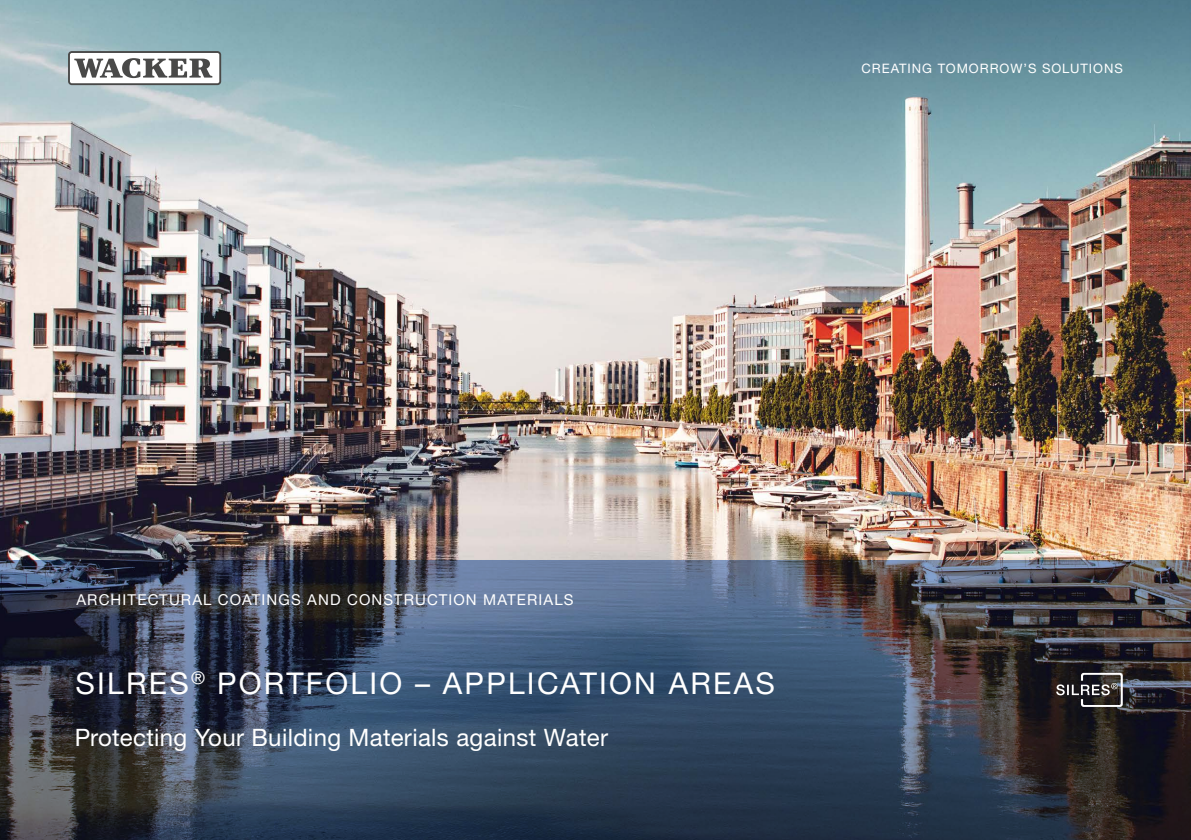
<style>
.page{position:relative;width:1191px;height:840px;background:#fff}
.page>*{position:absolute;margin:0;border:0;box-sizing:border-box;transform-origin:0 0}
.t1{font:30px "Helvetica Panfor Wacker";letter-spacing:.075em;color:#fff}
.t2{font:24px "Helvetica Panfor Wacker";letter-spacing:.015em;color:#fff}
.t3{font:15px "Helvetica Panfor Wacker";letter-spacing:.075em;color:#fff}
.t4{font:13px "Helvetica Panfor Wacker";letter-spacing:.075em;color:#fff}
</style>
<div class="page">
<img style="left:0;top:0;width:1191px;height:559px">
<svg style="left:0;top:559px;width:1191px;height:280px;background:#394557"></svg>
<svg style="left:68px;top:51px;width:153px;height:34px"></svg>
<div style="left:70px;top:53px;width:149px;height:30px;background:#fff;border-radius:2px"></div>
<svg style="left:74px;top:58px;width:138px;height:20px"></svg>
<svg style="left:1056px;top:672px;width:66px;height:34px;background:#4b4848"></svg>
<p class="t4" style="left:861px;top:60px;width:263px">CREATING TOMORROW’S SOLUTIONS</p>
<p class="t3" style="left:76px;top:590px;width:498px">ARCHITECTURAL COATINGS AND CONSTRUCTION MATERIALS</p>
<h1 class="t1" style="left:75px;top:664px;width:701px">SILRES<sup>®</sup> PORTFOLIO – APPLICATION AREAS</h1>
<h2 class="t2" style="left:75px;top:721px;width:535px">Protecting Your Building Materials against Water</h2>
</div>
